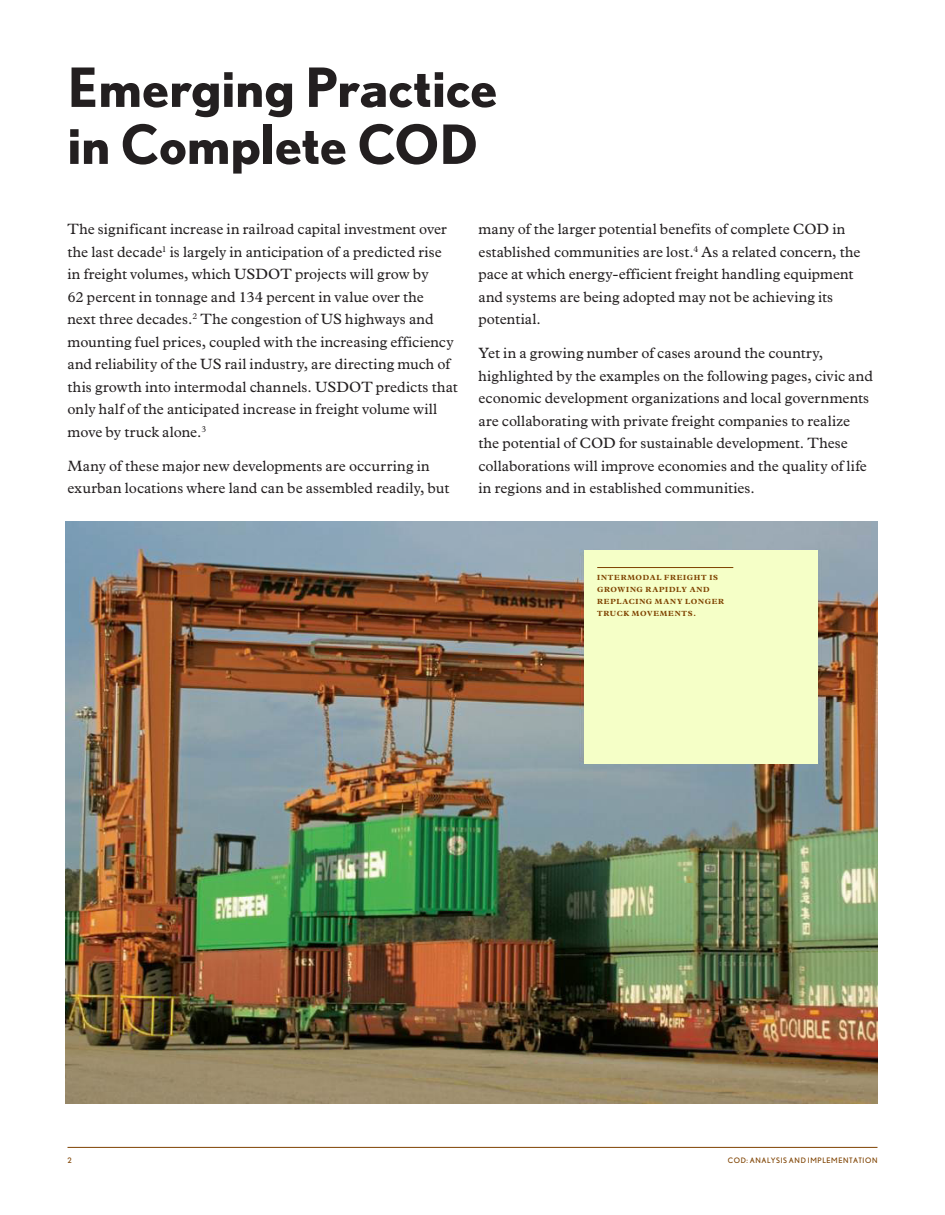
<style>
.page{position:relative;width:945px;height:1215px;background:#fff}
.page>*{position:absolute;margin:0;border:0;box-sizing:border-box;transform-origin:0 0}
.Title___BIG{font:700 54px/57px "Nobel";color:#231f20}
.t1{font:15px/22.5px "Plantin";letter-spacing:.005em;color:#231f20}
.Data_Title{font:700 7.5px/12px "Plantin";letter-spacing:.1em;color:#7e4200}
.Folio{font:500 7.5px "Nobel";letter-spacing:.08em;color:#7e4200}
</style>
<div class="page">
<hr style="left:68px;top:1147px;width:810px;height:1px;background:#7e4200">
<img style="left:65px;top:522px;width:813px;height:581px">
<div style="left:584px;top:551px;width:234px;height:213px;background:#f5ffc7"></div>
<hr style="left:597px;top:567px;width:136px;height:1px;background:#7e4200">
<p class="Title___BIG" style="left:68px;top:58px;width:432px">Emerging Practice in Complete COD</p>
<p class="t1" style="left:68px;top:218px;width:392px">The significant increase in railroad capital investment over the last decade<sup>1</sup> is largely in anticipation of a predicted rise in freight volumes, which USDOT projects will grow by<br>62 percent in tonnage and 134 percent in value over the<br>next three decades.<sup>2</sup> The congestion of US highways and mounting fuel prices, coupled with the increasing efficiency and reliability of the US rail industry, are directing much of this growth into intermodal channels. USDOT predicts that only half of the anticipated increase in freight volume will move by truck alone.<sup>3</sup></p>
<p class="t1" style="left:68px;top:454px;width:383px">Many of these major new developments are occurring in exurban locations where land can be assembled readily, but</p>
<p class="t1" style="left:478px;top:218px;width:384px">many of the larger potential benefits of complete COD in established communities are lost.<sup>4</sup> As a related concern, the pace at which energy-efficient freight handling equipment and systems are being adopted may not be achieving its potential.</p>
<p class="t1" style="left:478px;top:342px;width:396px">Yet in a growing number of cases around the country, highlighted by the examples on the following pages, civic and economic development organizations and local governments are collaborating with private freight companies to realize the potential of COD for sustainable development. These collaborations will improve economies and the quality of life in regions and in established communities.</p>
<p class="Data_Title" style="left:597px;top:571px;width:128px">INTERMODAL FREIGHT IS<br>GROWING RAPIDLY AND<br>REPLACING MANY LONGER<br>TRUCK MOVEMENTS.</p>
<p class="Folio" style="left:68px;top:1156px;width:6px">2</p>
<p class="Folio" style="left:728px;top:1156px;width:151px">COD: ANALYSIS AND IMPLEMENTATION</p>
</div>
